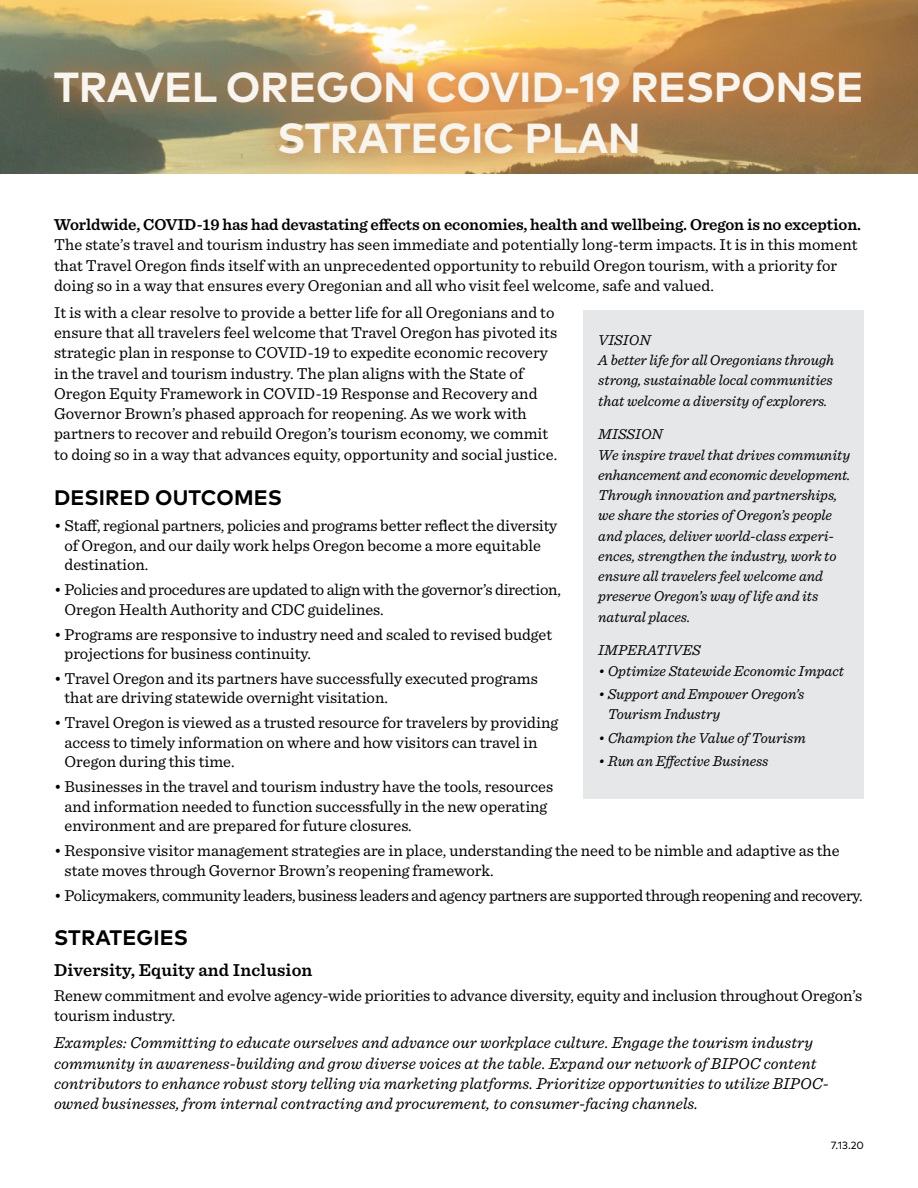
<style>
.page{position:relative;width:918px;height:1188px;background:#fff}
.page>*{position:absolute;margin:0;border:0;box-sizing:border-box;transform-origin:0 0}
.HEADLINE{font:700 42px/51px "Mark Pro";letter-spacing:-.01em;color:#f7f5f0;text-align:center}
.SUBHEADS{font:700 21px "Mark Pro";letter-spacing:.005em;color:#000}
.Subhead_all-cap{font:600 18px "Sentinel";letter-spacing:.01em;color:#000}
.bullets{font:16.5px/19.5px "Sentinel";color:#000}
.body_copy{font:16.5px/20.2px "Sentinel";letter-spacing:.005em;color:#000}
.body_copy-2{font:italic 16.5px/20.2px "Sentinel";letter-spacing:.01em;color:#000}
.body_copy-3{font:italic 15px/20.2px "Sentinel";color:#000}
.t1{font:10.5px "Mark Pro";color:#000}
.s1{font-weight:600}
</style>
<div class="page">
<div style="left:583px;top:310px;width:281px;height:489px;background:#e6e7e8"></div>
<img style="left:0;top:0;width:918px;height:173px">
<div style="left:30px;top:47px;width:856px;height:131px;background:#cc7b3b;opacity:.6"></div>
<p class="HEADLINE" style="left:54px;top:58px;width:812px">TRAVEL OREGON COVID-19 RESPONSE<br>STRATEGIC PLAN</p>
<p class="body_copy" style="left:54px;top:213px;width:809px"><span class="s1">Worldwide, COVID-19 has had devastating effects on economies, health and wellbeing. Oregon is no exception.<br></span>The state’s travel and tourism industry has seen immediate and potentially long-term impacts. It is in this moment that Travel Oregon finds itself with an unprecedented opportunity to rebuild Oregon tourism, with a priority for doing so in a way that ensures every Oregonian and all who visit feel welcome, safe and valued.</p>
<p class="body_copy" style="left:54px;top:301px;width:505px">It is with a clear resolve to provide a better life for all Oregonians and to ensure that all travelers feel welcome that Travel Oregon has pivoted its strategic plan in response to COVID-19 to expedite economic recovery in the travel and tourism industry. The plan aligns with the State of Oregon Equity Framework in COVID-19 Response and Recovery and Governor Brown’s phased approach for reopening. As we work with partners to recover and rebuild Oregon’s tourism economy, we commit to doing so in a way that advances equity, opportunity and social justice.</p>
<p class="SUBHEADS" style="left:54px;top:482px;width:229px">DESIRED OUTCOMES</p>
<p class="bullets" style="left:65px;top:515px;width:494px;text-indent:-11px">• Staff, regional partners, policies and programs better reflect the diversity of Oregon, and our daily work helps Oregon become a more equitable destination.</p>
<p class="bullets" style="left:65px;top:579px;width:498px;text-indent:-11px">• Policies and procedures are updated to align with the governor’s direction,<br>Oregon Health Authority and CDC guidelines.</p>
<p class="bullets" style="left:65px;top:623px;width:489px;text-indent:-11px">• Programs are responsive to industry need and scaled to revised budget projections for business continuity.</p>
<p class="bullets" style="left:65px;top:668px;width:475px;text-indent:-11px">• Travel Oregon and its partners have successfully executed programs that are driving statewide overnight visitation.</p>
<p class="bullets" style="left:65px;top:712px;width:495px;text-indent:-11px">• Travel Oregon is viewed as a trusted resource for travelers by providing access to timely information on where and how visitors can travel in<br>Oregon during this time.</p>
<p class="bullets" style="left:65px;top:776px;width:490px;text-indent:-11px">• Businesses in the travel and tourism industry have the tools, resources and information needed to function successfully in the new operating environment and are prepared for future closures.</p>
<p class="bullets" style="left:65px;top:840px;width:777px;text-indent:-11px">• Responsive visitor management strategies are in place, understanding the need to be nimble and adaptive as the state moves through Governor Brown’s reopening framework.</p>
<p class="bullets" style="left:54px;top:884px;width:810px">• Policymakers, community leaders, business leaders and agency partners are supported through reopening and recovery.</p>
<p class="SUBHEADS" style="left:54px;top:921px;width:135px">STRATEGIES</p>
<p class="Subhead_all-cap" style="left:54px;top:957px;width:260px">Diversity, Equity and Inclusion</p>
<p class="body_copy" style="left:54px;top:984px;width:810px">Renew commitment and evolve agency-wide priorities to advance diversity, equity and inclusion throughout Oregon’s tourism industry.</p>
<p class="body_copy-2" style="left:54px;top:1032px;width:776px">Examples: Committing to educate ourselves and advance our workplace culture. Engage the tourism industry community in awareness-building and grow diverse voices at the table. Expand our network of BIPOC content contributors to enhance robust story telling via marketing platforms. Prioritize opportunities to utilize BIPOC&shy;owned businesses, from internal contracting and procurement, to consumer-facing channels.</p>
<p class="body_copy-3" style="left:598px;top:329px;width:54px">VISION</p>
<p class="body_copy-3" style="left:598px;top:349px;width:237px;text-align:justify">A better life for all Oregonians through strong, sustainable local communities that welcome a diversity of explorers.</p>
<p class="body_copy-3" style="left:598px;top:423px;width:66px">MISSION</p>
<p class="body_copy-3" style="left:598px;top:444px;width:254px">We inspire travel that drives community enhancement and economic development.<br>Through innovation and partnerships, we share the stories of Oregon’s people and places, deliver world-class experi&shy;ences, strengthen the industry, work to ensure all travelers feel welcome and preserve Oregon’s way of life and its natural places.</p>
<p class="body_copy-3" style="left:598px;top:639px;width:104px">IMPERATIVES</p>
<p class="body_copy-3" style="left:598px;top:660px;width:247px">• Optimize Statewide Economic Impact</p>
<p class="body_copy-3" style="left:608px;top:683px;width:198px;text-indent:-9px">• Support and Empower Oregon’s<br>Tourism Industry</p>
<p class="body_copy-3" style="left:598px;top:727px;width:209px">• Champion the Value of Tourism</p>
<p class="body_copy-3" style="left:598px;top:750px;width:172px">• Run an Effective Business</p>
<p class="t1" style="left:831px;top:1137px;width:35px">7.13.20</p>
</div>
